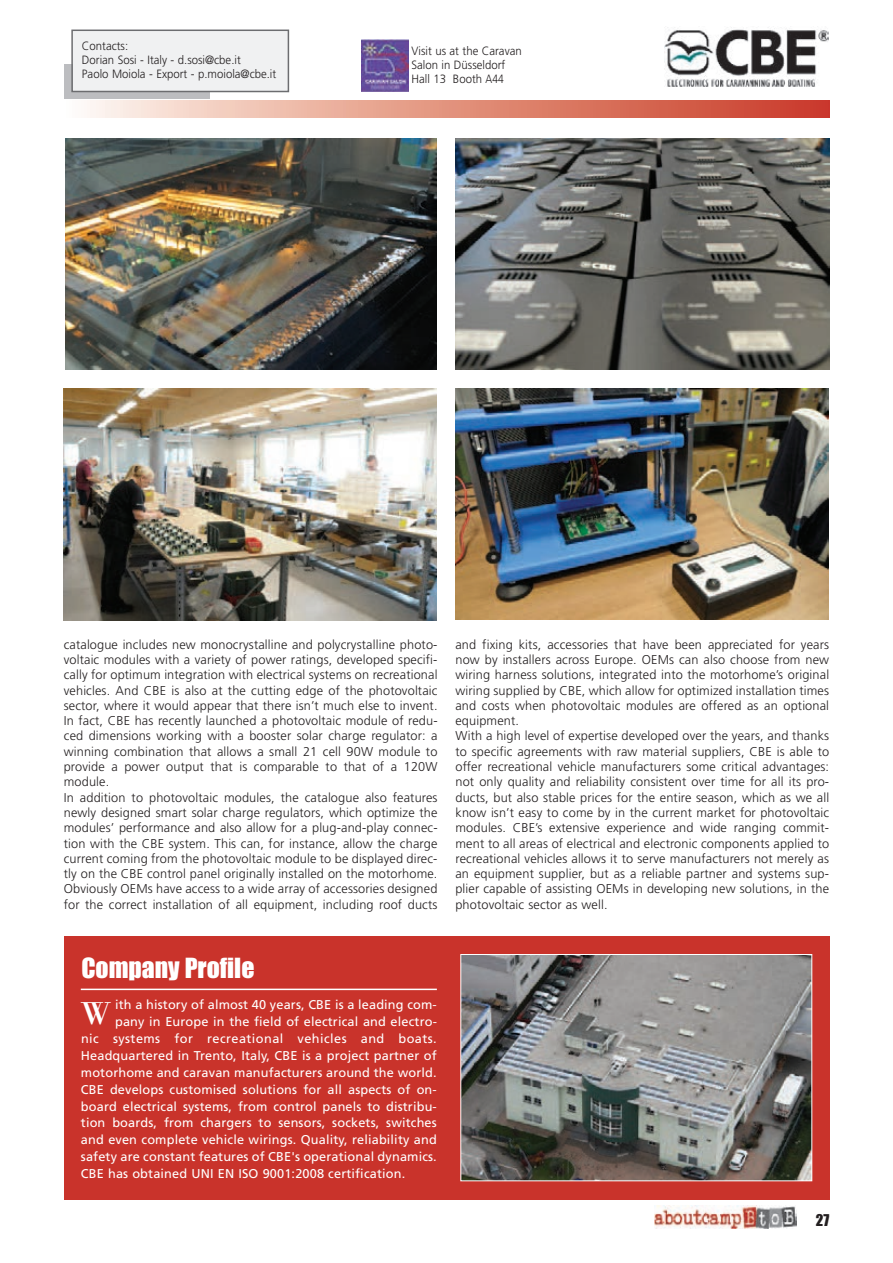
<style>
.page{position:relative;width:893px;height:1263px;background:#fff}
.page>*{position:absolute;margin:0;border:0;box-sizing:border-box;transform-origin:0 0}
.t1{font:32.85px "Bodoni";color:#fff}
.t2{font:25.65px "Impact";color:#fff}
.t3{font:15px "Impact";color:#231f20}
.t4{font:300 12.75px/15.3px "Frutiger";letter-spacing:.01em;color:#231f20}
.t5{font:12.75px "Frutiger";letter-spacing:.01em;color:#fff}
.t6{font:12.75px "Frutiger";letter-spacing:.035em;color:#fff}
.t7{font:300 12px/14.4px "Frutiger";color:#231f20;scale:.95 1}
</style>
<div class="page">
<img style="left:654px;top:1206px;width:142px;height:22px">
<svg style="left:64px;top:64px;width:145px;height:34px"></svg>
<svg style="left:87px;top:101px;width:742px;height:17px;background:#e29381"></svg>
<div style="left:73px;top:31px;width:215px;height:60px;background:#f0f1f2"></div>
<div style="left:71px;top:30px;width:218px;height:62px;border:2px solid #6c6d70"></div>
<img style="left:664px;top:27px;width:165px;height:60px">
<div style="left:64px;top:936px;width:765px;height:263px;background:#c9332b"></div>
<hr style="left:81px;top:988px;width:356px;height:2px;background:#fff">
<img style="left:462px;top:956px;width:348px;height:223px">
<div style="left:460px;top:954px;width:352px;height:227px;border:1px solid #fff"></div>
<img style="left:65px;top:138px;width:372px;height:232px">
<img style="left:64px;top:388px;width:373px;height:232px">
<img style="left:455px;top:138px;width:374px;height:231px">
<img style="left:455px;top:388px;width:373px;height:231px">
<img style="left:362px;top:39px;width:46px;height:53px">
<p class="t7" style="left:82px;top:39px;width:206px">Contacts:<br>Dorian Sosi - Italy - d.sosi@cbe.it<br>Paolo Moiola - Export - p.moiola@cbe.it</p>
<p class="t7" style="left:411px;top:44px;width:118px">Visit us at the Caravan<br>Salon in Düsseldorf<br>Hall 13 Booth A44</p>
<p class="t4" style="left:64px;top:637px;width:375px">catalogue includes new monocrystalline and polycrystalline photo&shy;voltaic modules with a variety of power ratings, developed specifi&shy;cally for optimum integration with electrical systems on recreational vehicles. And CBE is also at the cutting edge of the photovoltaic sector, where it would appear that there isn’t much else to invent.<br>In fact, CBE has recently launched a photovoltaic module of redu&shy;ced dimensions working with a booster solar charge regulator: a winning combination that allows a small 21 cell 90W module to provide a power output that is comparable to that of a 120W module.<br>In addition to photovoltaic modules, the catalogue also features newly designed smart solar charge regulators, which optimize the modules’ performance and also allow for a plug-and-play connec&shy;tion with the CBE system. This can, for instance, allow the charge current coming from the photovoltaic module to be displayed direc&shy;tly on the CBE control panel originally installed on the motorhome.<br>Obviously OEMs have access to a wide array of accessories designed for the correct installation of all equipment, including roof ducts</p>
<p class="t4" style="left:455px;top:637px;width:375px">and fixing kits, accessories that have been appreciated for years now by installers across Europe. OEMs can also choose from new wiring harness solutions, integrated into the motorhome’s original wiring supplied by CBE, which allow for optimized installation times and costs when photovoltaic modules are offered as an optional equipment.<br>With a high level of expertise developed over the years, and thanks to specific agreements with raw material suppliers, CBE is able to offer recreational vehicle manufacturers some critical advantages: not only quality and reliability consistent over time for all its pro&shy;ducts, but also stable prices for the entire season, which as we all know isn’t easy to come by in the current market for photovoltaic modules. CBE’s extensive experience and wide ranging commit&shy;ment to all areas of electrical and electronic components applied to recreational vehicles allows it to serve manufacturers not merely as an equipment supplier, but as a reliable partner and systems sup&shy;plier capable of assisting OEMs in developing new solutions, in the photovoltaic sector as well.</p>
<h2 class="t2" style="left:81px;top:954px;width:175px">Company Profile</h2>
<h1 class="t1" style="left:81px;top:994px;width:32px">W</h1>
<p class="t5" style="left:115px;top:999px;width:323px">ith a history of almost 40 years, CBE is a leading com-</p>
<p class="t5" style="left:115px;top:1016px;width:323px">pany in Europe in the field of electrical and electro-</p>
<p class="t6" style="left:81px;top:1033px;width:357px">nic systems for recreational vehicles and boats.</p>
<p class="t5" style="left:81px;top:1050px;width:357px">Headquartered in Trento, Italy, CBE is a project partner of</p>
<p class="t5" style="left:81px;top:1067px;width:357px">motorhome and caravan manufacturers around the world.</p>
<p class="t5" style="left:81px;top:1084px;width:357px">CBE develops customised solutions for all aspects of on-</p>
<p class="t5" style="left:81px;top:1101px;width:357px">board electrical systems, from control panels to distribu-</p>
<p class="t5" style="left:81px;top:1118px;width:357px">tion boards, from chargers to sensors, sockets, switches</p>
<p class="t5" style="left:81px;top:1135px;width:357px">and even complete vehicle wirings. Quality, reliability and</p>
<p class="t5" style="left:81px;top:1152px;width:357px">safety are constant features of CBE's operational dynamics.</p>
<p class="t5" style="left:81px;top:1169px;width:326px">CBE has obtained UNI EN ISO 9001:2008 certification.</p>
<p class="t3" style="left:816px;top:1212px;width:15px">27</p>
</div>
